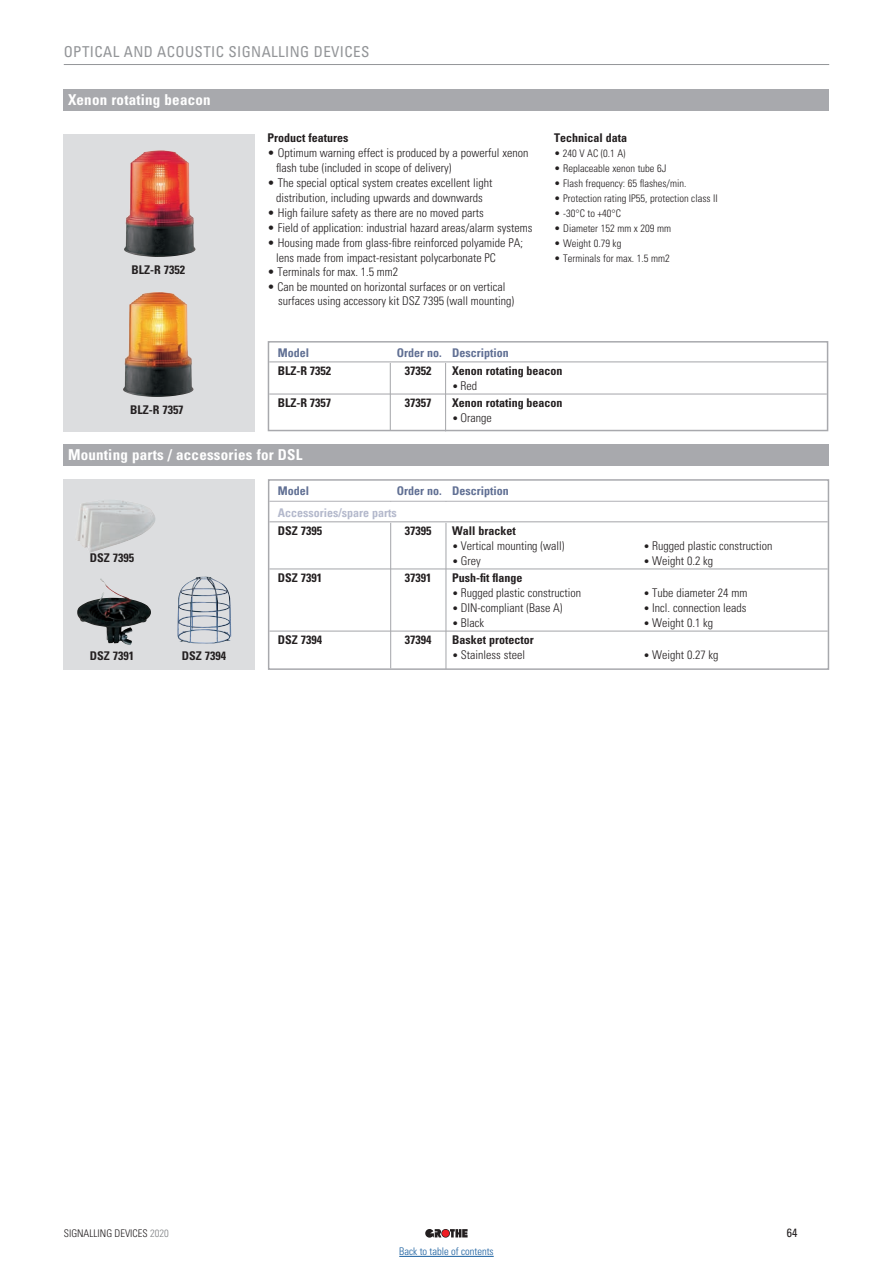
<style>
.page{position:relative;width:893px;height:1263px;background:#fff}
.page>*{position:absolute;margin:0;border:0;box-sizing:border-box;transform-origin:0 0}
.t1{font:700 condensed 15px "Univers LT Std";letter-spacing:.015em;color:#fff}
.t2{font:condensed 15px "Univers LT Std";letter-spacing:.025em;color:#939598}
.t3{font:300 condensed 12px/15px "Univers LT Std";color:#231f20}
.t4{font:700 condensed 12px "Univers LT Std";color:#231f20}
.t5{font:700 condensed 12px "Univers LT Pro";color:#617094}
.t6{font:700 condensed 12px "Univers LT Pro";color:#b4b9cc}
.t7{font:condensed 12px "Univers LT Std";color:#231f20}
.t8{font:300 condensed 10.5px "Univers LT Std";color:#231f20}
.t9{font:300 condensed 10.5px "Univers LT Std";color:#175d9e}
.s1{font-size:10.5px}
.s2{color:#808285}
</style>
<div class="page">
<hr style="left:64px;top:64px;width:765px;height:1px;background:#939598">
<svg style="left:450px;top:1229px;width:18px;height:8px"></svg>
<svg style="left:425px;top:1229px;width:16px;height:8px"></svg>
<svg style="left:441px;top:1229px;width:9px;height:8px"></svg>
<div style="left:442px;top:1229px;width:7px;height:8px;background:#ee1d23;border-radius:50%"></div>
<div style="left:64px;top:89px;width:765px;height:22px;background:#a8a9ad"></div>
<hr style="left:390px;top:357px;width:1px;height:74px;background:#a8a9ad">
<hr style="left:445px;top:355px;width:1px;height:76px;background:#a8a9ad">
<div style="left:269px;top:342px;width:558px;height:21px;background:#fff"></div>
<hr style="left:269px;top:361px;width:558px;height:1px;background:#a8a9ad">
<hr style="left:269px;top:393px;width:558px;height:2px;background:#a8a9ad">
<div style="left:268px;top:341px;width:560px;height:90px;border:2px solid #a8a9ad"></div>
<div style="left:64px;top:134px;width:191px;height:297px;background:#dcdddf"></div>
<img style="left:124px;top:150px;width:72px;height:107px">
<img style="left:123px;top:292px;width:71px;height:105px">
<hr style="left:390px;top:491px;width:1px;height:177px;background:#a8a9ad">
<hr style="left:445px;top:491px;width:1px;height:178px;background:#a8a9ad">
<hr style="left:269px;top:501px;width:559px;height:1px;background:#a8a9ad">
<hr style="left:269px;top:521px;width:559px;height:1px;background:#a8a9ad">
<hr style="left:269px;top:568px;width:559px;height:1px;background:#a8a9ad">
<hr style="left:269px;top:630px;width:559px;height:2px;background:#a8a9ad">
<div style="left:268px;top:479px;width:561px;height:191px;border:2px solid #a8a9ad"></div>
<div style="left:64px;top:479px;width:191px;height:191px;background:#dcdddf"></div>
<img style="left:77px;top:500px;width:78px;height:53px">
<img style="left:77px;top:579px;width:70px;height:66px">
<img style="left:178px;top:576px;width:53px;height:68px">
<div style="left:64px;top:444px;width:765px;height:21px;background:#a8a9ad"></div>
<hr style="left:399px;top:1256px;width:95px;height:1px;background:#175d9e">
<p class="t2" style="left:64px;top:42px;width:307px">OPTICAL AND ACOUSTIC SIGNALLING DEVICES</p>
<p class="t1" style="left:68px;top:91px;width:144px">Xenon rotating beacon</p>
<p class="t4" style="left:132px;top:263px;width:55px">BLZ-R 7352</p>
<p class="t4" style="left:130px;top:403px;width:55px">BLZ-R 7357</p>
<p class="t4" style="left:267px;top:130px;width:82px">Product features</p>
<p class="t3" style="left:276px;top:145px;width:254px;text-indent:-9px">• Optimum warning effect is produced by a powerful xenon flash tube (included in scope of delivery)</p>
<p class="t3" style="left:267px;top:175px;width:227px;text-align:center">• The special optical system creates excellent light distribution, including upwards and downwards</p>
<p class="t3" style="left:267px;top:205px;width:218px">• High failure safety as there are no moved parts</p>
<p class="t3" style="left:267px;top:220px;width:266px">• Field of application: industrial hazard areas/alarm systems</p>
<p class="t3" style="left:276px;top:235px;width:249px;text-indent:-9px">• Housing made from glass-fibre reinforced polyamide PA; lens made from impact-resistant polycarbonate PC</p>
<p class="t3" style="left:267px;top:265px;width:132px">• Terminals for max. 1.5 mm2</p>
<p class="t3" style="left:278px;top:279px;width:237px;line-height:14.4px;text-indent:-11px">• Can be mounted on horizontal surfaces or on vertical surfaces using accessory kit DSZ 7395 (wall mounting)</p>
<p class="t4" style="left:554px;top:130px;width:74px">Technical data</p>
<p class="t8" style="left:554px;top:147px;width:73px">• 240 V AC (0.1 A)</p>
<p class="t8" style="left:554px;top:162px;width:114px">• Replaceable xenon tube 6J</p>
<p class="t8" style="left:554px;top:177px;width:134px">• Flash frequency: 65 flashes/min.</p>
<p class="t8" style="left:554px;top:192px;width:165px">• Protection rating IP55, protection class II</p>
<p class="t8" style="left:554px;top:207px;width:68px">• -30°C to +40°C</p>
<p class="t8" style="left:554px;top:222px;width:118px">• Diameter 152 mm x 209 mm</p>
<p class="t8" style="left:554px;top:237px;width:69px">• Weight 0.79 kg</p>
<p class="t8" style="left:554px;top:252px;width:117px">• Terminals for max. 1.5 mm2</p>
<p class="t5" style="left:278px;top:345px;width:33px">Model</p>
<p class="t5" style="left:397px;top:345px;width:113px">Order no. Description</p>
<p class="t4" style="left:278px;top:364px;width:55px">BLZ-R 7352</p>
<p class="t4" style="left:405px;top:364px;width:28px">37352</p>
<p class="t4" style="left:452px;top:364px;width:112px">Xenon rotating beacon</p>
<p class="t3" style="left:452px;top:378px;width:27px"><span class="s1">•</span> Red</p>
<p class="t4" style="left:278px;top:396px;width:55px">BLZ-R 7357</p>
<p class="t4" style="left:405px;top:396px;width:28px">37357</p>
<p class="t4" style="left:452px;top:396px;width:112px">Xenon rotating beacon</p>
<p class="t3" style="left:452px;top:411px;width:41px"><span class="s1">•</span> Orange</p>
<p class="t1" style="left:68px;top:446px;width:236px">Mounting parts / accessories for DSL</p>
<p class="t4" style="left:90px;top:550px;width:46px">DSZ 7395</p>
<p class="t4" style="left:90px;top:648px;width:46px">DSZ 7391</p>
<p class="t4" style="left:182px;top:649px;width:46px">DSZ 7394</p>
<p class="t5" style="left:278px;top:483px;width:33px">Model</p>
<p class="t5" style="left:397px;top:483px;width:113px">Order no. Description</p>
<p class="t6" style="left:278px;top:505px;width:120px">Accessories/spare parts</p>
<p class="t4" style="left:278px;top:523px;width:46px">DSZ 7395</p>
<p class="t4" style="left:405px;top:523px;width:28px">37395</p>
<p class="t4" style="left:452px;top:523px;width:65px">Wall bracket</p>
<p class="t3" style="left:452px;top:538px;width:114px"><span class="s1">•</span> Vertical mounting (wall)</p>
<p class="t3" style="left:644px;top:538px;width:130px"><span class="s1">•</span> Rugged plastic construction</p>
<p class="t3" style="left:452px;top:553px;width:30px"><span class="s1">•</span> Grey</p>
<p class="t3" style="left:644px;top:553px;width:71px"><span class="s1">•</span> Weight 0.2 kg</p>
<p class="t4" style="left:278px;top:571px;width:46px">DSZ 7391</p>
<p class="t4" style="left:405px;top:571px;width:28px">37391</p>
<p class="t4" style="left:452px;top:571px;width:72px">Push-fit flange</p>
<p class="t3" style="left:452px;top:585px;width:130px"><span class="s1">•</span> Rugged plastic construction</p>
<p class="t3" style="left:644px;top:585px;width:105px"><span class="s1">•</span> Tube diameter 24 mm</p>
<p class="t3" style="left:452px;top:600px;width:112px"><span class="s1">•</span> DIN-compliant (Base A)</p>
<p class="t3" style="left:644px;top:600px;width:104px"><span class="s1">•</span> Incl. connection leads</p>
<p class="t3" style="left:452px;top:615px;width:33px"><span class="s1">•</span> Black</p>
<p class="t3" style="left:644px;top:615px;width:71px"><span class="s1">•</span> Weight 0.1 kg</p>
<p class="t4" style="left:278px;top:633px;width:46px">DSZ 7394</p>
<p class="t4" style="left:405px;top:633px;width:28px">37394</p>
<p class="t4" style="left:452px;top:633px;width:83px">Basket protector</p>
<p class="t3" style="left:452px;top:648px;width:74px"><span class="s1">•</span> Stainless steel</p>
<p class="t3" style="left:644px;top:648px;width:76px"><span class="s1">•</span> Weight 0.27 kg</p>
<p class="t8" style="left:64px;top:1227px;width:106px">SIGNALLING DEVICES <span class="s2">2020</span></p>
<p class="t9" style="left:399px;top:1245px;width:96px">Back to table of contents</p>
<p class="t7" style="left:787px;top:1225px;width:12px">64</p>
</div>
